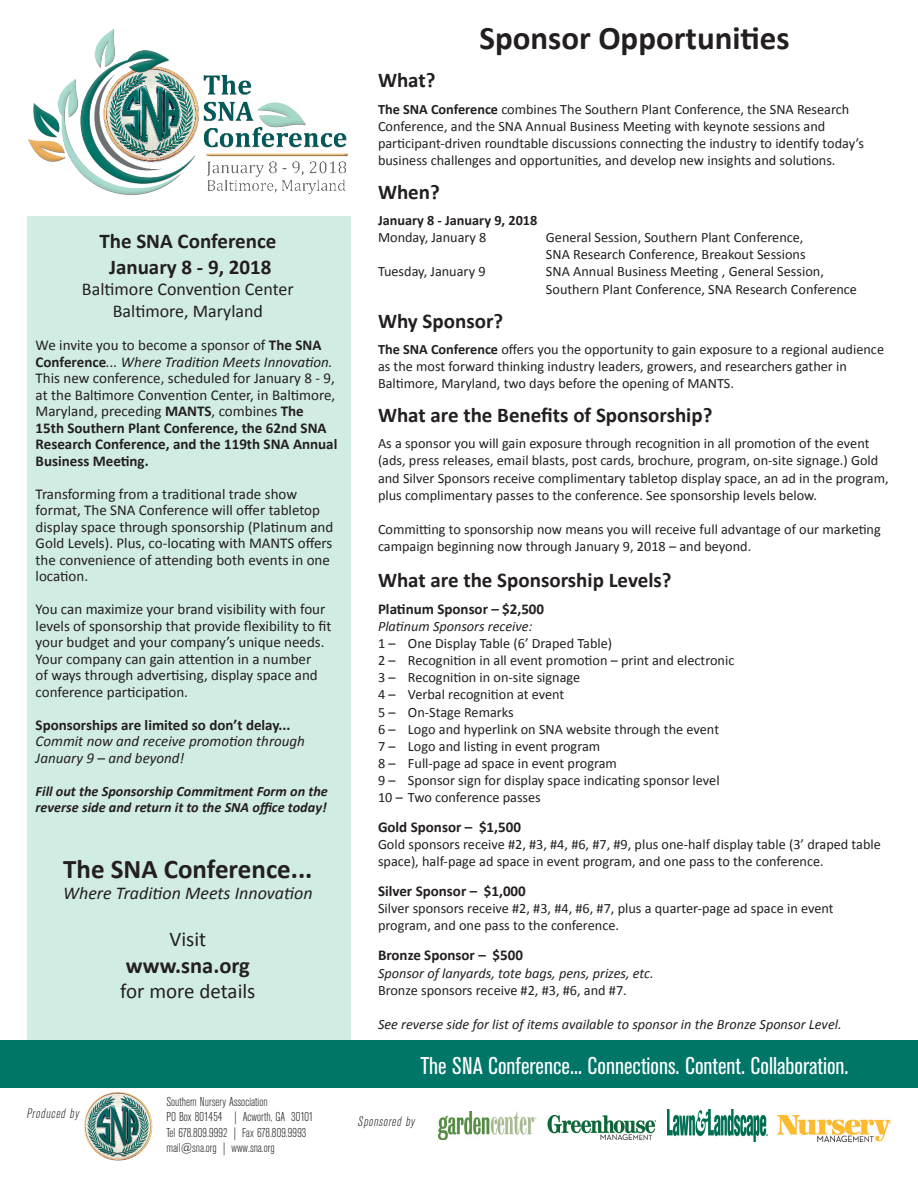
<style>
.page{position:relative;width:918px;height:1188px;background:#fff}
.page>*{position:absolute;margin:0;border:0;box-sizing:border-box;transform-origin:0 0}
.t1{font:700 33px "Calibri";color:#231f20}
.t2{font:700 27px "Calibri";color:#231f20}
.t3{font:condensed 24px "Akzidenz Grotesk BE";color:#fff}
.t4{font:700 22.5px "Calibri";color:#231f20}
.t5{font:700 21px "Calibri";color:#231f20}
.t6{font:21px "Calibri";color:#231f20}
.t7{font:18px "Calibri";color:#231f20}
.t8{font:italic 18px "Calibri";color:#231f20}
.t9{font:15px/16.5px "Calibri";color:#231f20}
.t10{font:700 15px "Calibri";color:#231f20}
.t11{font:italic 15px "Calibri";color:#231f20}
.t12{font:14.25px/17.1px "Calibri";color:#231f20}
.t13{font:italic 14.25px "Calibri";color:#231f20}
.t14{font:italic 700 14.25px/16.5px "Calibri";color:#231f20}
.t15{font:700 14.25px "Calibri";color:#231f20}
.t16{font:italic 300 condensed 13.5px "Akzidenz Grotesk BE";color:#231f20}
.t17{font:300 condensed 12.75px "Akzidenz Grotesk BE";color:#231f20}
.s1{font-weight:700}
.s2{font-weight:700;font-style:normal}
</style>
<div class="page">
<div style="left:27px;top:216px;width:324px;height:832px;background:#d1ece3"></div>
<div style="left:0;top:1040px;width:918px;height:48px;background:#007669"></div>
<img style="left:438px;top:1111px;width:99px;height:29px">
<img style="left:547px;top:1116px;width:109px;height:24px">
<img style="left:668px;top:1110px;width:99px;height:32px">
<img style="left:778px;top:1116px;width:113px;height:26px">
<img style="left:87px;top:1092px;width:31px;height:20px">
<img style="left:28px;top:29px;width:320px;height:166px">
<p class="t5" style="left:99px;top:228px;width:179px">The SNA Conference</p>
<p class="t5" style="left:109px;top:253px;width:164px">January 8 - 9, 2018</p>
<p class="t7" style="left:82px;top:278px;width:213px">Baltimore Convention Center</p>
<p class="t7" style="left:113px;top:300px;width:152px">Baltimore, Maryland</p>
<p class="t9" style="left:36px;top:337px;width:287px">We invite you to become a sponsor of <span class="s1">The SNA</span></p>
<p class="t11" style="left:36px;top:352px;width:299px"><span class="s2">Conference</span>... Where Tradition Meets Innovation.</p>
<p class="t9" style="left:36px;top:370px;width:303px">This new conference, scheduled for January 8 - 9, at the Baltimore Convention Center, in Baltimore, Maryland, preceding <span class="s1">MANTS</span>, combines <span class="s1">The<br>15th Southern Plant Conference, the 62nd SNA Research Conference, and the 119th SNA Annual Business Meeting.</span></p>
<p class="t9" style="left:36px;top:486px;width:263px">Transforming from a traditional trade show</p>
<p class="t9" style="left:36px;top:502px;width:299px">format, The SNA Conference will offer tabletop display space through sponsorship (Platinum and Gold Levels). Plus, co-locating with MANTS offers the convenience of attending both events in one location.</p>
<p class="t9" style="left:36px;top:601px;width:297px">You can maximize your brand visibility with four levels of sponsorship that provide flexibility to fit your budget and your company’s unique needs.<br>Your company can gain attention in a number<br>of ways through advertising, display space and conference participation.</p>
<p class="t10" style="left:36px;top:715px;width:256px">Sponsorships are limited so don’t delay...</p>
<p class="t11" style="left:36px;top:731px;width:271px">Commit now and receive promotion through</p>
<p class="t11" style="left:36px;top:748px;width:150px">January 9 – and beyond!</p>
<p class="t14" style="left:36px;top:783px;width:294px">Fill out the Sponsorship Commitment Form on the reverse side and return it to the SNA office today!</p>
<p class="t2" style="left:63px;top:852px;width:251px">The SNA Conference...</p>
<p class="t8" style="left:63px;top:881px;width:251px">Where Tradition Meets Innovation</p>
<p class="t6" style="left:170px;top:926px;width:38px">Visit</p>
<p class="t4" style="left:126px;top:951px;width:125px">www.sna.org</p>
<p class="t6" style="left:120px;top:978px;width:137px">for more details</p>
<p class="t16" style="left:27px;top:1106px;width:56px">Produced by</p>
<p class="t17" style="left:166px;top:1095px;width:103px">Southern Nursery Association</p>
<p class="t17" style="left:166px;top:1110px;width:149px">PO Box 801454 | Acworth, GA 30101</p>
<p class="t17" style="left:166px;top:1125px;width:142px">Tel 678.809.9992 | Fax 678.809.9993</p>
<p class="t17" style="left:166px;top:1141px;width:110px">mail@sna.org | www.sna.org</p>
<p class="t1" style="left:479px;top:17px;width:312px">Sponsor Opportunities</p>
<p class="t5" style="left:378px;top:67px;width:59px">What?</p>
<p class="t12" style="left:378px;top:100px;width:473px"><span class="s1">The SNA Conference</span> combines The Southern Plant Conference, the SNA Research</p>
<p class="t12" style="left:378px;top:117px;width:449px">Conference, and the SNA Annual Business Meeting with keynote sessions and</p>
<p class="t12" style="left:378px;top:135px;width:487px">participant-driven roundtable discussions connecting the industry to identify today’s business challenges and opportunities, and develop new insights and solutions.</p>
<p class="t5" style="left:378px;top:179px;width:63px">When?</p>
<p class="t15" style="left:378px;top:211px;width:161px">January 8 - January 9, 2018</p>
<p class="t12" style="left:378px;top:229px;width:110px">Monday, January 8</p>
<p class="t12" style="left:546px;top:229px;width:259px">General Session, Southern Plant Conference,</p>
<p class="t12" style="left:546px;top:246px;width:261px">SNA Research Conference, Breakout Sessions</p>
<p class="t12" style="left:378px;top:263px;width:109px">Tuesday, January 9</p>
<p class="t12" style="left:546px;top:263px;width:279px">SNA Annual Business Meeting , General Session,</p>
<p class="t12" style="left:546px;top:280px;width:313px">Southern Plant Conference, SNA Research Conference</p>
<p class="t5" style="left:378px;top:307px;width:127px">Why Sponsor?</p>
<p class="t12" style="left:378px;top:341px;width:508px"><span class="s1">The SNA Conference</span> offers you the opportunity to gain exposure to a regional audience as the most forward thinking industry leaders, growers, and researchers gather in</p>
<p class="t12" style="left:378px;top:375px;width:358px">Baltimore, Maryland, two days before the opening of MANTS.</p>
<p class="t5" style="left:378px;top:402px;width:336px">What are the Benefits of Sponsorship?</p>
<p class="t12" style="left:378px;top:435px;width:512px">As a sponsor you will gain exposure through recognition in all promotion of the event (ads, press releases, email blasts, post cards, brochure, program, on-site signage.) Gold and Silver Sponsors receive complimentary tabletop display space, an ad in the program, plus complimentary passes to the conference. See sponsorship levels below.</p>
<p class="t12" style="left:378px;top:521px;width:504px">Committing to sponsorship now means you will receive full advantage of our marketing campaign beginning now through January 9, 2018 – and beyond.</p>
<p class="t5" style="left:378px;top:567px;width:295px">What are the Sponsorship Levels?</p>
<p class="t10" style="left:378px;top:599px;width:168px">Platinum Sponsor – $2,500</p>
<p class="t13" style="left:378px;top:617px;width:156px">Platinum Sponsors receive:</p>
<p class="t12" style="left:378px;top:635px;width:236px">1 – One Display Table (6’ Draped Table)</p>
<p class="t12" style="left:378px;top:652px;width:358px">2 – Recognition in all event promotion – print and electronic</p>
<p class="t12" style="left:378px;top:669px;width:204px">3 – Recognition in on-site signage</p>
<p class="t12" style="left:378px;top:686px;width:188px">4 – Verbal recognition at event</p>
<p class="t12" style="left:378px;top:703px;width:137px">5 – On-Stage Remarks</p>
<p class="t12" style="left:378px;top:720px;width:343px">6 – Logo and hyperlink on SNA website through the event</p>
<p class="t12" style="left:378px;top:738px;width:224px">7 – Logo and listing in event program</p>
<p class="t12" style="left:378px;top:755px;width:240px">8 – Full-page ad space in event program</p>
<p class="t12" style="left:378px;top:772px;width:343px">9 – Sponsor sign for display space indicating sponsor level</p>
<p class="t12" style="left:378px;top:789px;width:164px">10 – Two conference passes</p>
<p class="t10" style="left:378px;top:817px;width:144px">Gold Sponsor – $1,500</p>
<p class="t12" style="left:378px;top:836px;width:504px">Gold sponsors receive #2, #3, #4, #6, #7, #9, plus one-half display table (3’ draped table space), half-page ad space in event program, and one pass to the conference.</p>
<p class="t10" style="left:378px;top:882px;width:149px">Silver Sponsor – $1,000</p>
<p class="t12" style="left:378px;top:900px;width:457px">Silver sponsors receive #2, #3, #4, #6, #7, plus a quarter-page ad space in event</p>
<p class="t12" style="left:378px;top:917px;width:243px">program, and one pass to the conference.</p>
<p class="t10" style="left:378px;top:946px;width:147px">Bronze Sponsor – $500</p>
<p class="t13" style="left:378px;top:963px;width:277px">Sponsor of lanyards, tote bags, pens, prizes, etc.</p>
<p class="t12" style="left:378px;top:981px;width:250px">Bronze sponsors receive #2, #3, #6, and #7.</p>
<p class="t13" style="left:378px;top:1014px;width:465px">See reverse side for list of items available to sponsor in the Bronze Sponsor Level.</p>
<p class="t3" style="left:420px;top:1052px;width:430px">The SNA Conference... Connections. Content. Collaboration.</p>
<p class="t16" style="left:358px;top:1114px;width:61px">Sponsored by</p>
</div>
